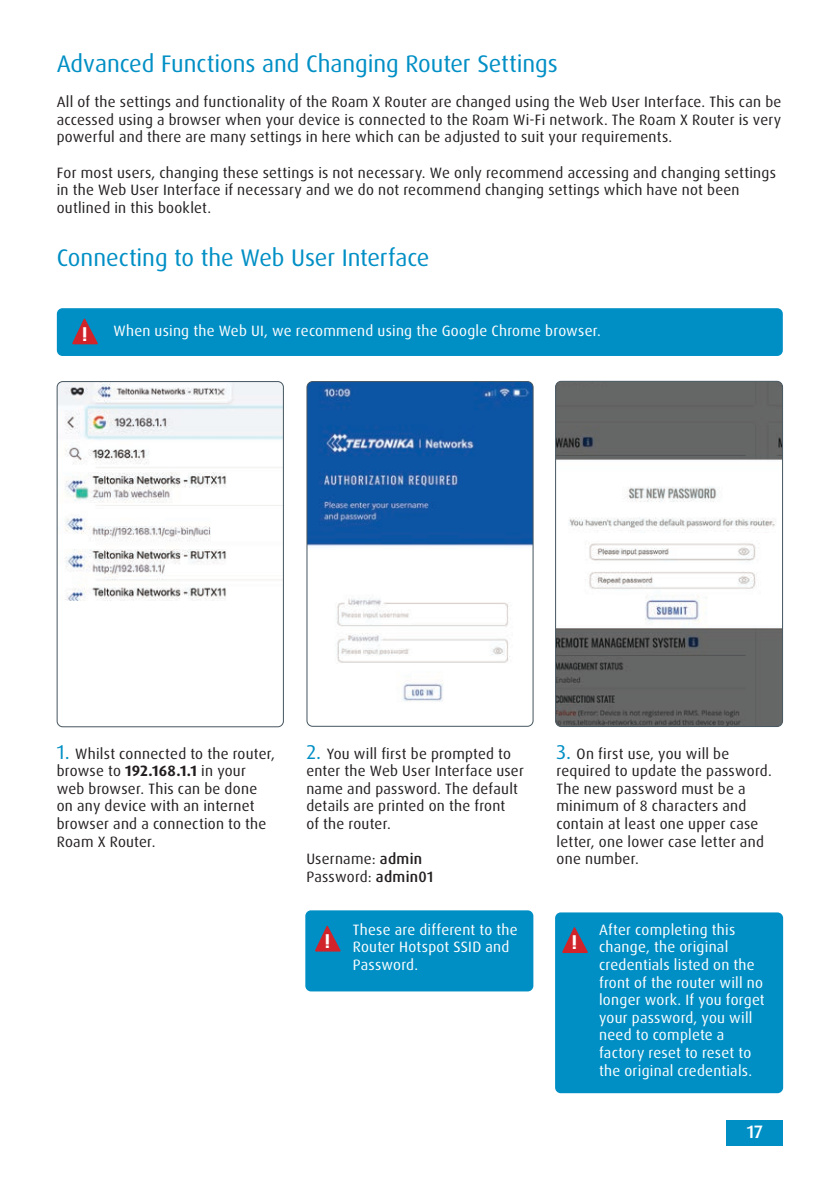
<style>
.page{position:relative;width:840px;height:1191px;background:#fff}
.page>*{position:absolute;margin:0;border:0;box-sizing:border-box;transform-origin:0 0}
.t1{font:24px "Dax Pro";letter-spacing:-.005em;color:#008fc5}
.t2{font:19.2px "Handel Gothic BT";color:#fff}
.t3{font:500 18px "Dax Pro";color:#fff}
.t4{font:15px/17.6px "Dax Pro";letter-spacing:.02em;color:#231f20}
.t5{font:15px/17.6px "Dax Pro";letter-spacing:.015em;color:#fff}
.s1{font-size:20px;color:#008fc5}
.s2{font-weight:700}
.s3{font-weight:500}
</style>
<div class="page">
<div style="left:554px;top:912px;width:228px;height:181px;background:#008fc5;border-radius:6px"></div>
<img style="left:556px;top:381px;width:226px;height:345px">
<div style="left:554px;top:381px;width:228px;height:346px;border:1px solid #45555f;border-radius:6px"></div>
<div style="left:305px;top:910px;width:228px;height:81px;background:#008fc5;border-radius:6px"></div>
<div style="left:726px;top:1120px;width:56px;height:26px;background:#008fc5"></div>
<svg style="left:315px;top:925px;width:25px;height:26px"></svg>
<svg style="left:562px;top:927px;width:25px;height:26px"></svg>
<div style="left:57px;top:308px;width:725px;height:48px;background:#008fc5;border-radius:6px"></div>
<svg style="left:72px;top:318px;width:26px;height:26px"></svg>
<img style="left:308px;top:381px;width:224px;height:345px">
<div style="left:306px;top:381px;width:227px;height:346px;border:1px solid #45555f;border-radius:6px"></div>
<img style="left:57px;top:382px;width:225px;height:219px">
<div style="left:57px;top:381px;width:227px;height:346px;border:1px solid #45555f;border-radius:6px"></div>
<h1 class="t1" style="left:57px;top:48px;width:502px">Advanced Functions and Changing Router Settings</h1>
<p class="t4" style="left:57px;top:93px;width:725px;text-align:justify">All of the settings and functionality of the Roam X Router are changed using the Web User Interface. This can be accessed using a browser when your device is connected to the Roam Wi-Fi network. The Roam X Router is very powerful and there are many settings in here which can be adjusted to suit your requirements.</p>
<p class="t4" style="left:57px;top:164px;width:720px">For most users, changing these settings is not necessary. We only recommend accessing and changing settings in the Web User Interface if necessary and we do not recommend changing settings which have not been outlined in this booklet.</p>
<h1 class="t1" style="left:57px;top:242px;width:374px">Connecting to the Web User Interface</h1>
<p class="t2" style="left:82px;top:322px;width:7px">!</p>
<p class="t5" style="left:113px;top:322px;width:488px">When using the Web UI, we recommend using the Google Chrome browser.</p>
<p class="t4" style="left:57px;top:744px;width:220px"><span class="s1">1.</span> Whilst connected to the router, browse to <span class="s2">192.168.1.1</span> in your web browser. This can be done on any device with an internet browser and a connection to the<br>Roam X Router.</p>
<p class="t4" style="left:306px;top:744px;width:219px"><span class="s1">2.</span> You will first be prompted to enter the Web User Interface user name and password. The default details are printed on the front<br>of the router.</p>
<p class="t4" style="left:306px;top:850px;width:128px">Username: <span class="s3">admin<br></span>Password: <span class="s3">admin01</span></p>
<p class="t4" style="left:556px;top:744px;width:217px"><span class="s1">3.</span> On first use, you will be required to update the password.<br>The new password must be a minimum of 8 characters and contain at least one upper case letter, one lower case letter and one number.</p>
<p class="t2" style="left:324px;top:929px;width:7px">!</p>
<p class="t5" style="left:598px;top:920px;width:167px">After completing this change, the original credentials listed on the front of the router will no longer work. If you forget your password, you will need to complete a factory reset to reset to the original credentials.</p>
<p class="t5" style="left:352px;top:920px;width:166px">These are different to the<br>Router Hotspot SSID and<br>Password.</p>
<p class="t2" style="left:571px;top:930px;width:7px">!</p>
<p class="t3" style="left:746px;top:1120px;width:18px">17</p>
</div>
